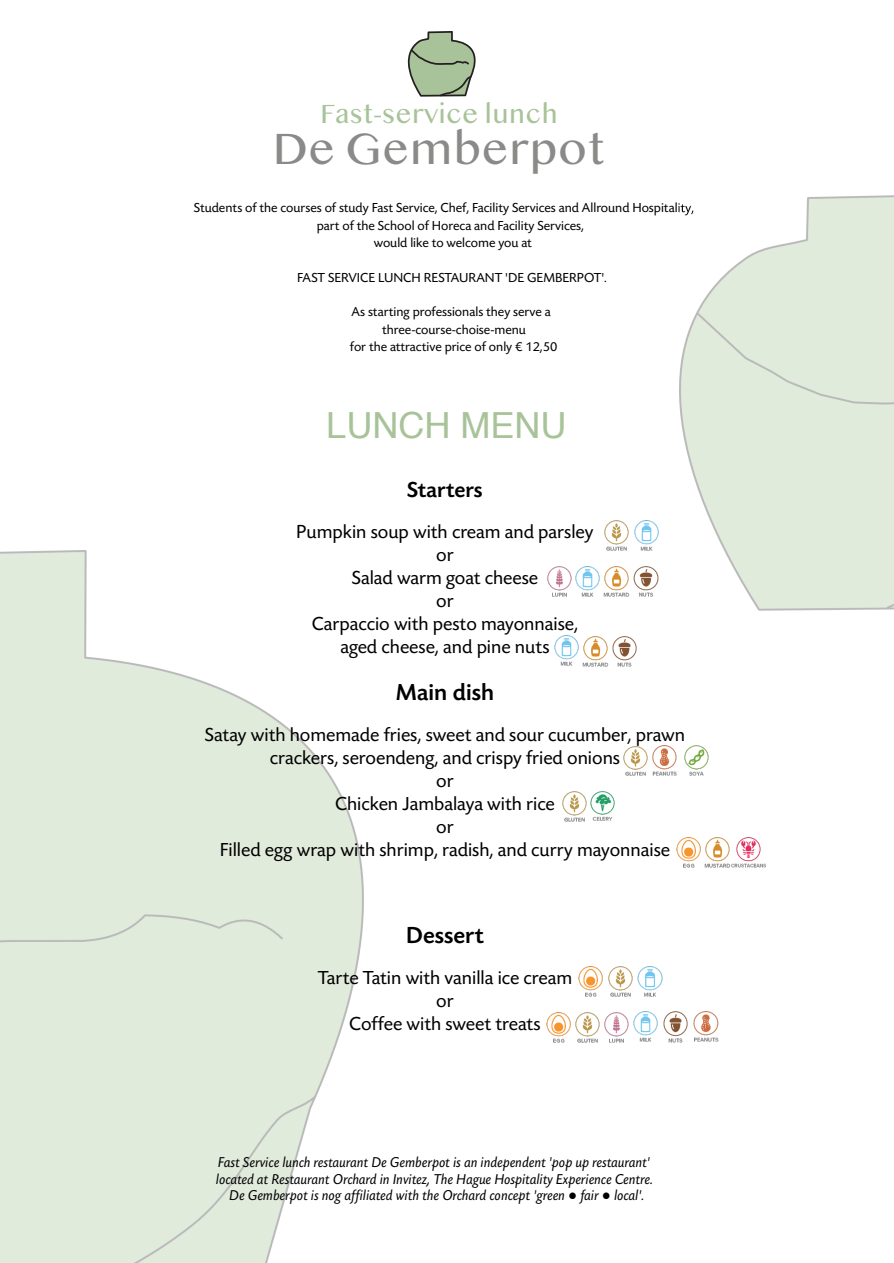
<style>
.page{position:relative;width:894px;height:1263px;background:#fff}
.page>*{position:absolute;margin:0;border:0;box-sizing:border-box;transform-origin:0 0}
.t1{font:40.8px "Bangla MN";color:#8b8a89}
.t2{font:36px "Helvetica";color:#a8c399}
.t3{font:24.45px "Bangla MN";color:#a8c399}
.t4{font:500 24px "Today Sans Now Pro";color:#000}
.t5{font:500 22.5px "Today Sans Now Pro";color:#000}
.t6{font:19.5px/23px "Today Sans Now Pro";color:#000;text-align:center}
.t7{font:italic 15px/16.5px "Today Sans HEF";color:#000;text-align:center}
.t8{font:13.5px/17.4px "Today Sans Now Pro";color:#000;text-align:center}
.s1{font-family:"Helvetica";font-style:normal}
</style>
<div class="page">
<img style="left:634px;top:520px;width:25px;height:31px">
<img style="left:604px;top:520px;width:25px;height:31px">
<img style="left:0;top:550px;width:363px;height:713px">
<svg style="left:407px;top:31px;width:69px;height:66px"></svg>
<img style="left:547px;top:566px;width:23px;height:31px">
<img style="left:570px;top:566px;width:29px;height:31px">
<img style="left:679px;top:195px;width:214px;height:416px">
<img style="left:599px;top:566px;width:29px;height:31px">
<img style="left:628px;top:566px;width:31px;height:31px">
<img style="left:554px;top:635px;width:24px;height:31px">
<img style="left:578px;top:636px;width:29px;height:31px">
<img style="left:705px;top:837px;width:26px;height:31px">
<img style="left:607px;top:636px;width:30px;height:31px">
<img style="left:663px;top:1011px;width:25px;height:32px">
<img style="left:623px;top:746px;width:24px;height:30px">
<img style="left:562px;top:791px;width:23px;height:31px">
<img style="left:684px;top:745px;width:25px;height:31px">
<img style="left:647px;top:745px;width:30px;height:31px">
<img style="left:693px;top:1011px;width:26px;height:31px">
<img style="left:585px;top:791px;width:30px;height:30px">
<img style="left:676px;top:837px;width:29px;height:31px">
<img style="left:731px;top:837px;width:34px;height:31px">
<img style="left:578px;top:966px;width:25px;height:31px">
<img style="left:637px;top:966px;width:26px;height:31px">
<img style="left:608px;top:966px;width:25px;height:31px">
<img style="left:546px;top:1012px;width:24px;height:31px">
<img style="left:633px;top:1011px;width:25px;height:31px">
<img style="left:570px;top:1012px;width:29px;height:31px">
<img style="left:599px;top:1012px;width:30px;height:31px">
<p class="t3" style="left:320px;top:102px;width:239px">Fast-service lunch</p>
<h1 class="t1" style="left:272px;top:129px;width:334px">De Gemberpot</h1>
<p class="t8" style="left:194px;top:200px;width:501px">Students of the courses of study Fast Service, Chef, Facility Services and Allround Hospitality,</p>
<p class="t8" style="left:316px;top:218px;width:268px">part of the School of Horeca and Facility Services,</p>
<p class="t8" style="left:373px;top:235px;width:160px">would like to welcome you at</p>
<p class="t8" style="left:297px;top:270px;width:311px">FAST SERVICE LUNCH RESTAURANT 'DE GEMBERPOT'.</p>
<p class="t8" style="left:350px;top:304px;width:209px">As starting professionals they serve a three-course-choise-menu<br>for the attractive price of only € 12,50</p>
<h2 class="t2" style="left:326px;top:411px;width:242px">LUNCH MENU</h2>
<p class="t5" style="left:407px;top:481px;width:77px">Starters</p>
<p class="t6" style="left:296px;top:522px;width:299px">Pumpkin soup with cream and parsley or<br>Salad warm goat cheese<br>or<br>Carpaccio with pesto mayonnaise, aged cheese, and pine nuts</p>
<p class="t4" style="left:396px;top:682px;width:99px">Main dish</p>
<p class="t6" style="left:205px;top:725px;width:481px">Satay with homemade fries, sweet and sour cucumber, prawn crackers, seroendeng, and crispy fried onions<br>or<br>Chicken Jambalaya with rice<br>or<br>Filled egg wrap with shrimp, radish, and curry mayonnaise</p>
<p class="t4" style="left:406px;top:926px;width:79px">Dessert</p>
<p class="t6" style="left:317px;top:968px;width:256px">Tarte Tatin with vanilla ice cream or<br>Coffee with sweet treats</p>
<p class="t7" style="left:216px;top:1156px;width:438px">Fast Service lunch restaurant De Gemberpot is an independent 'pop up restaurant' located at Restaurant Orchard in Invitez, The Hague Hospitality Experience Centre.<br>De Gemberpot is nog affiliated with the Orchard concept 'green <span class="s1">●</span> fair <span class="s1">●</span> local'.</p>
</div>
